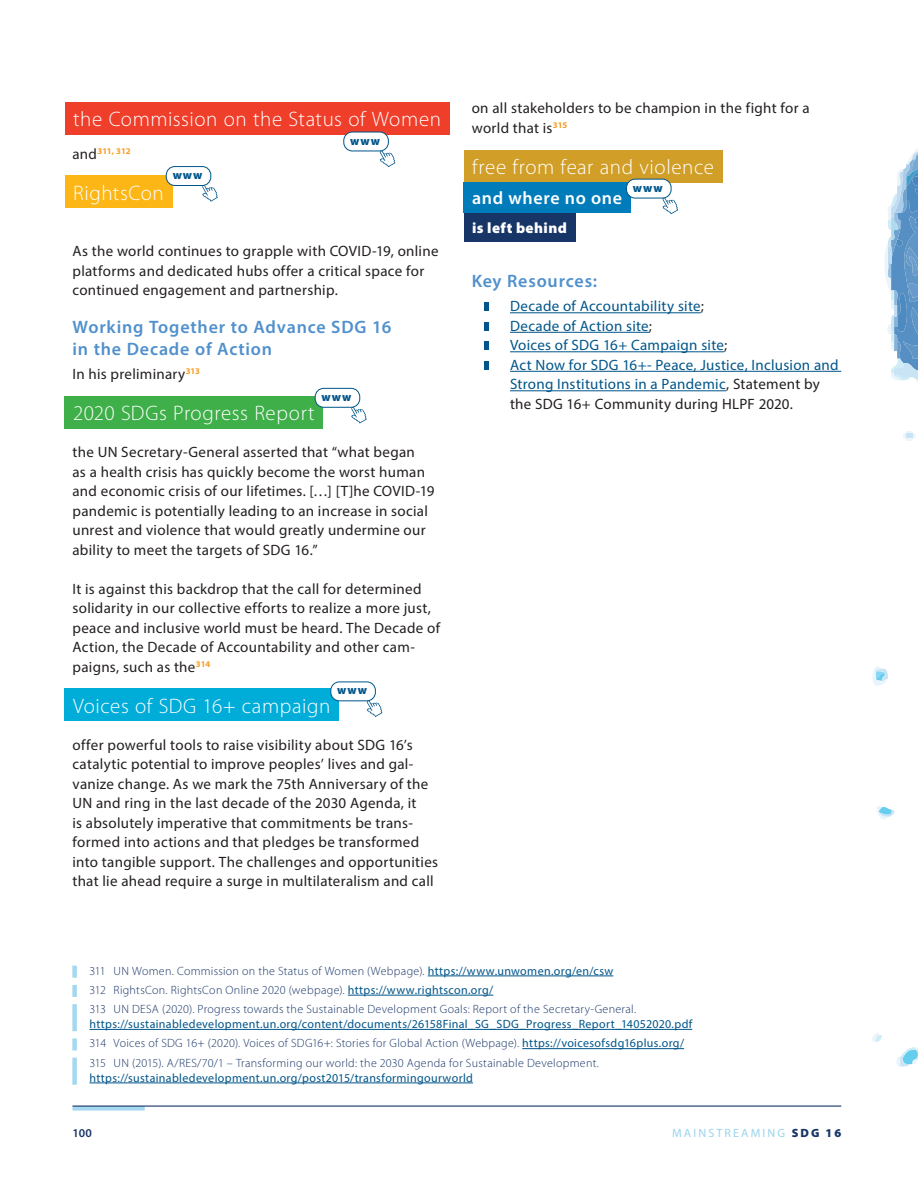
<style>
.page{position:relative;width:918px;height:1188px;background:#fff}
.page>*{position:absolute;margin:0;border:0;box-sizing:border-box;transform-origin:0 0}
.Head_1{font:300 21px "Myriad Pro";letter-spacing:.025em;color:#fff}
.Head_2{font:600 18px/22.5px "Myriad Pro";letter-spacing:.045em;color:#5090cc}
.Head_1-2{font:600 18px "Myriad Pro";letter-spacing:.035em;color:#fff}
.Body{font:15px/19.5px "Myriad Pro";letter-spacing:.02em;color:#231f20}
.Body_point{font:15px/19.5px "Myriad Pro";letter-spacing:.02em;color:#01558a}
.Head_1-3{font:900 15px "Myriad Pro";letter-spacing:.03em;color:#fff}
.Footnote{font:300 12px/15px "Myriad Pro";letter-spacing:.025em;color:#183567}
.Footnote-2{font:12px/15px "Myriad Pro";letter-spacing:.025em;color:#01558a}
.t1{font:12px "Myriad Pro";letter-spacing:.18em;color:#9ad4ec}
.Head_2-2{font:900 12px "Myriad Pro";letter-spacing:.085em;color:#01558a}
.t2{font:600 12px "Myriad Pro";color:#183567}
.Body-2{font:700 8.7px "Myriad Pro";letter-spacing:-.01em;color:#f89c24}
.s1{font-weight:400;font-size:15px;color:#231f20}
.s2{color:#231f20}
.s3{font-weight:400;color:#01558a}
.s4{font-weight:300;color:#183567}
.s5{font-weight:900;color:#183567}
</style>
<div class="page">
<svg style="left:896px;top:1047px;width:22px;height:20px"></svg>
<svg style="left:872px;top:666px;width:16px;height:20px"></svg>
<svg style="left:872px;top:1033px;width:10px;height:9px"></svg>
<svg style="left:877px;top:806px;width:18px;height:13px"></svg>
<svg style="left:884px;top:148px;width:34px;height:293px"></svg>
<div style="left:72px;top:1106px;width:73px;height:5px;background:#a5d8ee"></div>
<hr style="left:72px;top:1106px;width:769px;height:1px;background:#183567">
<div style="left:72px;top:966px;width:5px;height:12px;background:#a5d8ee"></div>
<hr style="left:428px;top:976px;width:185px;height:1px;background:#01558a">
<div style="left:72px;top:985px;width:5px;height:12px;background:#a5d8ee"></div>
<hr style="left:348px;top:995px;width:145px;height:1px;background:#01558a">
<div style="left:72px;top:1004px;width:5px;height:27px;background:#a5d8ee"></div>
<hr style="left:90px;top:1029px;width:602px;height:1px;background:#01558a">
<div style="left:72px;top:1038px;width:5px;height:12px;background:#a5d8ee"></div>
<hr style="left:522px;top:1048px;width:162px;height:1px;background:#01558a">
<div style="left:72px;top:1058px;width:5px;height:27px;background:#a5d8ee"></div>
<hr style="left:90px;top:1083px;width:383px;height:1px;background:#01558a">
<hr style="left:510px;top:312px;width:191px;height:1px;background:#01558a">
<hr style="left:510px;top:332px;width:139px;height:1px;background:#01558a">
<hr style="left:510px;top:351px;width:214px;height:1px;background:#01558a">
<hr style="left:510px;top:371px;width:331px;height:1px;background:#01558a">
<hr style="left:510px;top:390px;width:216px;height:1px;background:#01558a">
<svg style="left:485px;top:302px;width:4px;height:9px"></svg>
<svg style="left:485px;top:322px;width:4px;height:9px"></svg>
<svg style="left:485px;top:341px;width:4px;height:9px"></svg>
<svg style="left:485px;top:361px;width:4px;height:9px"></svg>
<div style="left:65px;top:102px;width:385px;height:33px;background:#ef3e2a"></div>
<div style="left:65px;top:396px;width:258px;height:33px;background:#3eaf49"></div>
<div style="left:65px;top:689px;width:274px;height:32px;background:#00add9"></div>
<div style="left:65px;top:175px;width:107px;height:33px;background:#fcb615"></div>
<div style="left:464px;top:150px;width:259px;height:32px;background:#d19f28"></div>
<div style="left:464px;top:182px;width:167px;height:31px;background:#007cbb"></div>
<div style="left:464px;top:213px;width:111px;height:28px;background:#183567"></div>
<div style="left:344px;top:132px;width:44px;height:19px;background:#fff;border-radius:9px"></div>
<div style="left:343px;top:132px;width:46px;height:19px;border:1px solid #01558a;border-radius:9px"></div>
<svg style="left:380px;top:150px;width:15px;height:17px"></svg>
<div style="left:166px;top:167px;width:45px;height:19px;background:#fff;border-radius:9px"></div>
<div style="left:166px;top:166px;width:45px;height:20px;border:1px solid #01558a;border-radius:9px"></div>
<svg style="left:202px;top:185px;width:16px;height:17px"></svg>
<div style="left:315px;top:388px;width:45px;height:19px;background:#fff;border-radius:9px"></div>
<div style="left:315px;top:388px;width:45px;height:20px;border:1px solid #01558a;border-radius:9px"></div>
<svg style="left:351px;top:407px;width:16px;height:17px"></svg>
<div style="left:331px;top:682px;width:44px;height:19px;background:#fff;border-radius:9px"></div>
<div style="left:330px;top:681px;width:46px;height:20px;border:1px solid #01558a;border-radius:9px"></div>
<svg style="left:367px;top:700px;width:15px;height:17px"></svg>
<div style="left:627px;top:179px;width:44px;height:19px;background:#fff;border-radius:9px"></div>
<div style="left:626px;top:179px;width:46px;height:20px;border:1px solid #01558a;border-radius:9px"></div>
<svg style="left:662px;top:198px;width:16px;height:16px"></svg>
<p class="Head_1" style="left:73px;top:108px;width:369px">the Commission on the Status of Women</p>
<p class="Body-2" style="left:72px;top:145px;width:60px"><span class="s1">and</span>311, 312</p>
<p class="Head_1" style="left:73px;top:181px;width:92px">RightsCon</p>
<p class="Head_2-2" style="left:173px;top:168px;width:31px">www</p>
<p class="Head_2-2" style="left:350px;top:134px;width:31px">www</p>
<p class="Body" style="left:72px;top:241px;width:368px">As the world continues to grapple with COVID-19, online platforms and dedicated hubs offer a critical space for continued engagement and partnership.</p>
<p class="Head_2" style="left:72px;top:315px;width:320px">Working Together to Advance SDG 16 in the Decade of Action</p>
<p class="Body" style="left:72px;top:364px;width:129px">In his preliminary<sup>313</sup></p>
<p class="Head_2-2" style="left:322px;top:390px;width:31px">www</p>
<p class="Head_1" style="left:73px;top:402px;width:243px">2020 SDGs Progress Report</p>
<p class="Body" style="left:72px;top:442px;width:364px">the UN Secretary-General asserted that “what began<br>as a health crisis has quickly become the worst human and economic crisis of our lifetimes. […] [T]he COVID-19 pandemic is potentially leading to an increase in social unrest and violence that would greatly undermine our ability to meet the targets of SDG 16.”</p>
<p class="Body" style="left:72px;top:579px;width:369px">It is against this backdrop that the call for determined solidarity in our collective efforts to realize a more just, peace and inclusive world must be heard. The Decade of Action, the Decade of Accountability and other cam&shy;paigns, such as the<sup>314</sup></p>
<p class="Head_1" style="left:73px;top:694px;width:259px">Voices of SDG 16+ campaign</p>
<p class="Head_2-2" style="left:337px;top:684px;width:31px">www</p>
<p class="Body" style="left:72px;top:735px;width:367px">offer powerful tools to raise visibility about SDG 16’s catalytic potential to improve peoples’ lives and gal&shy;vanize change. As we mark the 75th Anniversary of the UN and ring in the last decade of the 2030 Agenda, it<br>is absolutely imperative that commitments be trans&shy;formed into actions and that pledges be transformed into tangible support. The challenges and opportunities that lie ahead require a surge in multilateralism and call</p>
<p class="Body" style="left:472px;top:98px;width:339px">on all stakeholders to be champion in the fight for a world that is<sup>315</sup></p>
<p class="Head_1" style="left:472px;top:155px;width:243px">free from fear and violence</p>
<p class="Head_1-2" style="left:472px;top:187px;width:152px">and where no one</p>
<p class="Head_1-3" style="left:472px;top:219px;width:96px">is left behind</p>
<p class="Head_2-2" style="left:633px;top:181px;width:31px">www</p>
<p class="Head_2" style="left:472px;top:270px;width:127px">Key Resources:</p>
<p class="Body_point" style="left:510px;top:296px;width:195px">Decade of Accountability site<span class="s2">;</span></p>
<p class="Body_point" style="left:510px;top:316px;width:144px">Decade of Action site<span class="s2">;</span></p>
<p class="Body_point" style="left:510px;top:335px;width:219px">Voices of SDG 16+ Campaign site<span class="s2">;</span></p>
<p class="Body_point" style="left:510px;top:355px;width:330px">Act Now for SDG 16+- Peace, Justice, Inclusion and<br>Strong Institutions in a Pandemic<span class="s2">, Statement by the SDG 16+ Community during HLPF 2020.</span></p>
<p class="Footnote" style="left:90px;top:963px;width:525px">311 UN Women. Commission on the Status of Women (Webpage). <span class="s3">https://www.unwomen.org/en/csw</span></p>
<p class="Footnote" style="left:90px;top:983px;width:405px">312 RightsCon. RightsCon Online 2020 (webpage). <span class="s3">https://www.rightscon.org/</span></p>
<p class="Footnote-2" style="left:90px;top:1001px;width:604px"><span class="s4">313 UN DESA (2020). Progress towards the Sustainable Development Goals: Report of the Secretary-General. </span>https://sustainabledevelopment.un.org/content/documents/26158Final_SG_SDG_Progress_Report_14052020.pdf</p>
<p class="Footnote" style="left:90px;top:1036px;width:596px">314 Voices of SDG 16+ (2020). Voices of SDG16+: Stories for Global Action (Webpage). <span class="s3">https://voicesofsdg16plus.org/</span></p>
<p class="Footnote" style="left:90px;top:1055px;width:511px">315 UN (2015). A/RES/70/1 – Transforming our world: the 2030 Agenda for Sustainable Development. <span class="s3">https://sustainabledevelopment.un.org/post2015/transformingourworld</span></p>
<p class="t2" style="left:72px;top:1125px;width:21px">100</p>
<p class="t1" style="left:672px;top:1125px;width:171px">MAINSTREAMING <span class="s5">SDG 16</span></p>
</div>
